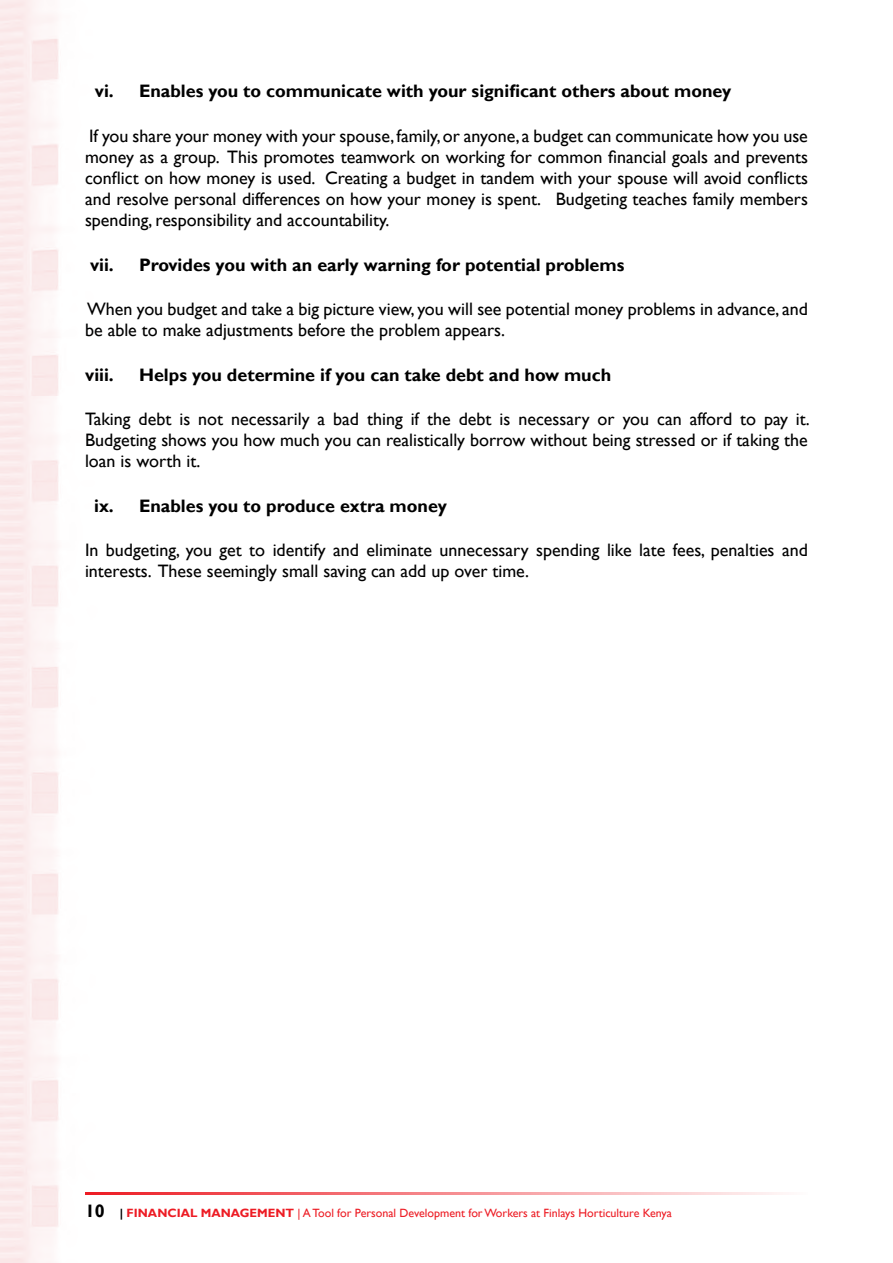
<style>
.page{position:relative;width:893px;height:1263px;background:#fff}
.page>*{position:absolute;margin:0;border:0;box-sizing:border-box;transform-origin:0 0}
.t1{font:18px/21px "Gill Sans";color:#000;text-align:justify}
.t2{font:700 18px "Gill Sans";color:#000}
.t3{font:12px "Gill Sans";color:#ed1c24}
.s1{font-weight:700;font-size:18px;color:#000}
.s2{font-weight:700;color:#000}
.s3{font-weight:700}
</style>
<div class="page">
<img style="left:0;top:0;width:780px;height:1263px">
<hr style="left:85px;top:1193px;width:723px;height:2px;background:#ed1c24">
<p class="t2" style="left:95px;top:81px;width:638px">vi. Enables you to communicate with your significant others about money</p>
<p class="t1" style="left:85px;top:126px;width:724px">If you share your money with your spouse, family, or anyone, a budget can communicate how you use money as a group. This promotes teamwork on working for common financial goals and prevents conflict on how money is used. Creating a budget in tandem with your spouse will avoid conflicts and resolve personal differences on how your money is spent. Budgeting teaches family members spending, responsibility and accountability.</p>
<p class="t2" style="left:90px;top:254px;width:25px">vii.</p>
<p class="t2" style="left:139px;top:254px;width:487px">Provides you with an early warning for potential problems</p>
<p class="t1" style="left:85px;top:299px;width:724px">When you budget and take a big picture view, you will see potential money problems in advance, and be able to make adjustments before the problem appears.</p>
<p class="t2" style="left:85px;top:364px;width:30px">viii.</p>
<p class="t2" style="left:139px;top:364px;width:474px">Helps you determine if you can take debt and how much</p>
<p class="t1" style="left:85px;top:409px;width:726px">Taking debt is not necessarily a bad thing if the debt is necessary or you can afford to pay it.<br>Budgeting shows you how much you can realistically borrow without being stressed or if taking the loan is worth it.</p>
<p class="t2" style="left:94px;top:495px;width:354px">ix. Enables you to produce extra money</p>
<p class="t1" style="left:85px;top:540px;width:724px">In budgeting, you get to identify and eliminate unnecessary spending like late fees, penalties and interests. These seemingly small saving can add up over time.</p>
<p class="t3" style="left:85px;top:1206px;width:588px"><span class="s1">10</span> <span class="s2">|</span> <span class="s3">FINANCIAL MANAGEMENT</span> | A Tool for Personal Development for Workers at Finlays Horticulture Kenya</p>
</div>
